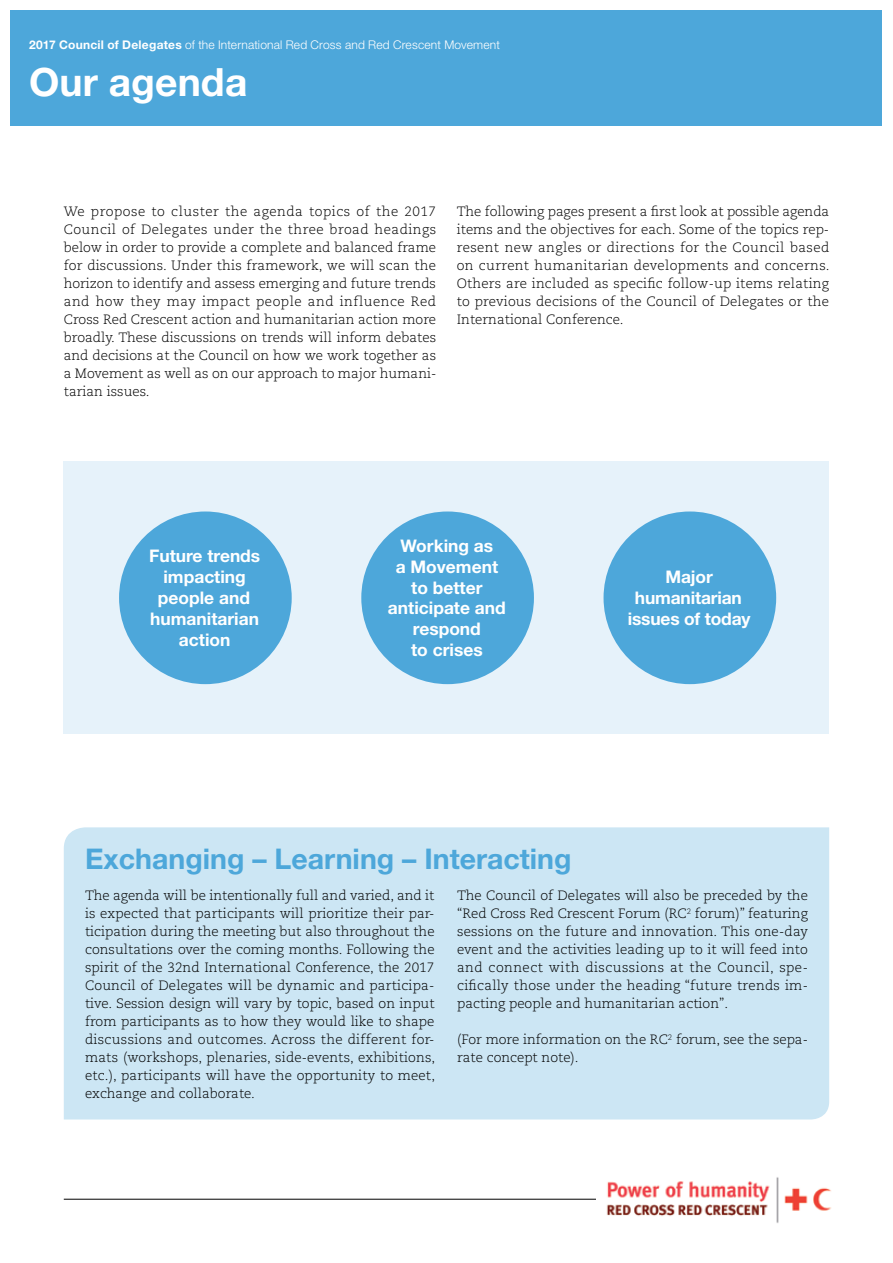
<style>
.page{position:relative;width:893px;height:1263px;background:#fff}
.page>*{position:absolute;margin:0;border:0;box-sizing:border-box;transform-origin:0 0}
.t1{font:700 39px "Helvetica Neue LT Std";letter-spacing:.005em;color:#fff}
.t2{font:700 28.5px "Helvetica Neue LT Std";color:#4da7da}
.t3{font:700 17.4px/20.9px "Helvetica Neue LT Std";color:#fff;text-align:center}
.t4{font:300 13.5px/18px "Caecilia LT Std";color:#000;text-align:justify}
.t5{font:300 12px "Helvetica Neue LT Std";letter-spacing:.015em;color:#fff}
.s1{font-weight:700}
</style>
<div class="page">
<div style="left:64px;top:461px;width:765px;height:273px;background:#e6f2fa"></div>
<div style="left:11px;top:11px;width:871px;height:115px;background:#4da7da"></div>
<hr style="left:64px;top:1199px;width:765px;height:1px;background:#000">
<div style="left:603px;top:511px;width:173px;height:173px;background:#4da7da;border-radius:50%"></div>
<div style="left:361px;top:511px;width:173px;height:173px;background:#4da7da;border-radius:50%"></div>
<div style="left:119px;top:511px;width:173px;height:173px;background:#4da7da;border-radius:50%"></div>
<img style="left:597px;top:1177px;width:234px;height:46px">
<div style="left:64px;top:827px;width:765px;height:292px;background:#cce6f4"></div>
<p class="t5" style="left:29px;top:37px;width:472px"><span class="s1">2017 Council of Delegates</span> of the International Red Cross and Red Crescent Movement</p>
<h1 class="t1" style="left:29px;top:58px;width:220px">Our agenda</h1>
<p class="t4" style="left:64px;top:203px;width:374px">We propose to cluster the agenda topics of the 2017<br>Council of Delegates under the three broad headings below in order to provide a complete and balanced frame for discussions. Under this framework, we will scan the horizon to identify and assess emerging and future trends and how they may impact people and influence Red Cross Red Crescent action and humanitarian action more broadly. These discussions on trends will inform debates and decisions at the Council on how we work together as a Movement as well as on our approach to major humani&shy;tarian issues.</p>
<p class="t4" style="left:457px;top:203px;width:374px">The following pages present a first look at possible agenda items and the objectives for each. Some of the topics rep&shy;resent new angles or directions for the Council based on current humanitarian developments and concerns.<br>Others are included as specific follow-up items relating to previous decisions of the Council of Delegates or the International Conference.</p>
<p class="t3" style="left:149px;top:545px;width:113px">Future trends impacting people and humanitarian action</p>
<p class="t3" style="left:388px;top:535px;width:119px">Working as<br>a Movement to better anticipate and respond<br>to crises</p>
<p class="t3" style="left:628px;top:566px;width:124px">Major humanitarian issues of today</p>
<h2 class="t2" style="left:85px;top:841px;width:488px">Exchanging – Learning – Interacting</h2>
<p class="t4" style="left:85px;top:887px;width:352px">The agenda will be intentionally full and varied, and it is expected that participants will prioritize their par&shy;ticipation during the meeting but also throughout the consultations over the coming months. Following the spirit of the 32nd International Conference, the 2017<br>Council of Delegates will be dynamic and participa&shy;tive. Session design will vary by topic, based on input from participants as to how they would like to shape discussions and outcomes. Across the different for&shy;mats (workshops, plenaries, side-events, exhibitions, etc.), participants will have the opportunity to meet, exchange and collaborate.</p>
<p class="t4" style="left:457px;top:887px;width:352px">The Council of Delegates will also be preceded by the “Red Cross Red Crescent Forum (RC<sup>2</sup> forum)” featuring sessions on the future and innovation. This one-day event and the activities leading up to it will feed into and connect with discussions at the Council, spe&shy;cifically those under the heading “future trends im&shy;pacting people and humanitarian action”.</p>
<p class="t4" style="left:457px;top:1031px;width:352px">(For more information on the RC<sup>2</sup> forum, see the sepa&shy;rate concept note).</p>
</div>
